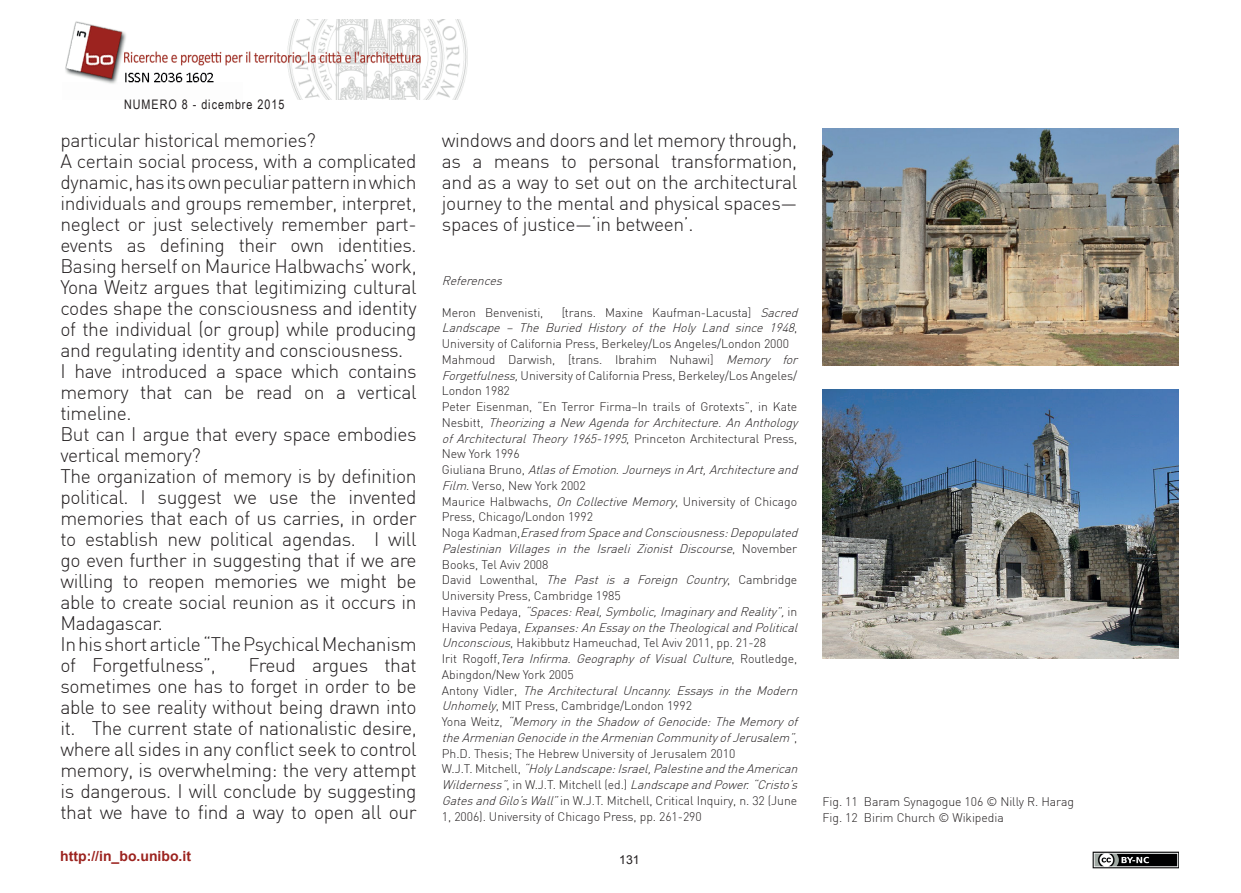
<style>
.page{position:relative;width:1241px;height:893px;background:#fff}
.page>*{position:absolute;margin:0;border:0;box-sizing:border-box;transform-origin:0 0}
.t1{font:300 19.25px/21px "DIN";letter-spacing:-.02em;color:#231f20;text-align:justify}
.t2{font:700 14px "Arial";color:#9c231f}
.t3{font:13.12px "Arial Narrow";letter-spacing:.075em;color:#231f20}
.t4{font:300 12.25px/15.8px "DIN";letter-spacing:-.005em;color:#231f20}
.t5{font:italic 300 12.25px "DIN";color:#231f20}
.t6{font:12.25px "Arial";color:#231f20}
.s1{font-style:italic}
</style>
<div class="page">
<img style="left:65px;top:19px;width:403px;height:80px">
<img style="left:1092px;top:851px;width:86px;height:17px">
<img style="left:822px;top:128px;width:356px;height:237px">
<img style="left:822px;top:389px;width:356px;height:269px">
<p class="t3" style="left:124px;top:95px;width:162px">NUMERO 8 - dicembre 2015</p>
<p class="t1" style="left:60px;top:129px;width:358px;text-align:left">particular historical memories?<br>A certain social process, with a complicated dynamic, has its own peculiar pattern in which individuals and groups remember, interpret, neglect or just selectively remember part&shy;events as defining their own identities.<br>Basing herself on Maurice Halbwachs’ work, Yona Weitz argues that legitimizing cultural codes shape the consciousness and identity of the individual (or group) while producing and regulating identity and consciousness.<br>I have introduced a space which contains memory that can be read on a vertical timeline.<br>But can I argue that every space embodies vertical memory?<br>The organization of memory is by definition political. I suggest we use the invented memories that each of us carries, in order to establish new political agendas. I will go even further in suggesting that if we are willing to reopen memories we might be able to create social reunion as it occurs in Madagascar.<br>In his short article “The Psychical Mechanism of Forgetfulness”,</p>
<p class="t1" style="left:60px;top:654px;width:358px;text-indent:188px">Freud argues that sometimes one has to forget in order to be able to see reality without being drawn into it. The current state of nationalistic desire, where all sides in any conflict seek to control memory, is overwhelming: the very attempt is dangerous. I will conclude by suggesting that we have to find a way to open all our</p>
<p class="t2" style="left:60px;top:847px;width:132px">http://in_bo.unibo.it</p>
<h1 class="t1" style="left:442px;top:129px;width:357px">windows and doors and let memory through, as a means to personal transformation, and as a way to set out on the architectural journey to the mental and physical spaces— spaces of justice—‘in between’.</h1>
<p class="t5" style="left:442px;top:273px;width:65px">References</p>
<p class="t4" style="left:442px;top:304px;width:103px">Meron Benvenisti,</p>
<p class="t4" style="left:442px;top:304px;width:361px;text-indent:120px">[trans. Maxine Kaufman-Lacusta] <span class="s1">Sacred Landscape – The Buried History of the Holy Land since 1948</span>, University of California Press, Berkeley/Los Angeles/London 2000<br>Mahmoud Darwish, [trans. Ibrahim Nuhawi] <span class="s1">Memory for Forgetfulness,</span>University of California Press, Berkeley/Los Angeles/ London 1982<br>Peter Eisenman, “En Terror Firma–In trails of Grotexts”, in Kate N e s b i t t , <span class="s1">TheorizingaNew AgendaforArchitecture.AnAnthology ofArchitecturalTheory1965-1995</span>, P r i n c e t o n A rc h i t e c t u ra l P re ss , New York 1996<br>G i u l i a n a B r u n o , <span class="s1">AtlasofEmotion.JourneysinArt,Architectureand Film</span>. Verso, New York 2002<br>Maurice Halbwachs, <span class="s1">OnCollectiveMemory</span>, University of Chicago Press, Chicago/London 1992<br>N o g a K a d m a n , <span class="s1">Erasedfrom SpaceandConsciousness:Depopulated Palestinian Villages in the Israeli Zionist Discourse</span>, N o v e m b e r Books, Tel Aviv 2008<br>David Lowenthal, <span class="s1">The Past is a Foreign Country</span>, Cambridge University Press, Cambridge 1985<br>H a v i v a P e d a y a , <span class="s1">“Spaces:Real,Symbolic,ImaginaryandReality”,</span>i n H a v i v a P e d a y a , <span class="s1">Expanses:AnEssayontheTheologicalandPolitical Unconscious</span>, Hakibbutz Hameuchad, Tel Aviv 2011, pp. 21-28<br>I r i t R o g o f f , <span class="s1">Tera Infirma. Geography of Visual Culture</span>, R o u t l e d g e , Abingdon/New York 2005<br>A n t o n y V i d l e r , <span class="s1">The Architectural Uncanny. Essays in the Modern Unhomely</span>, MIT Press, Cambridge/London 1992<br>Yo n a W e i t z , <span class="s1">“MemoryintheShadow ofGenocide:TheMemoryof theArmenianGenocideintheArmenianCommunityofJerusalem”</span>, Ph.D. Thesis; The Hebrew University of Jerusalem 2010<br>W . J . T. M i t c h e l l , <span class="s1">“HolyLandscape:Israel,PalestineandtheAmerican Wilderness”</span>, i n W . J . T. M i t c h e l l ( e d . ) <span class="s1">LandscapeandPower.“Cristo’s GatesandGilo’sWall”</span>in W.J.T. Mitchell, Critical Inquiry, n. 32 (June 1, 2006). University of Chicago Press, pp. 261-290</p>
<p class="t6" style="left:619px;top:851px;width:22px">131</p>
<p class="t4" style="left:822px;top:794px;width:253px">Fig. 11 Baram Synagogue 106 © Nilly R. Harag<br>Fig. 12 Birim Church © Wikipedia</p>
</div>
